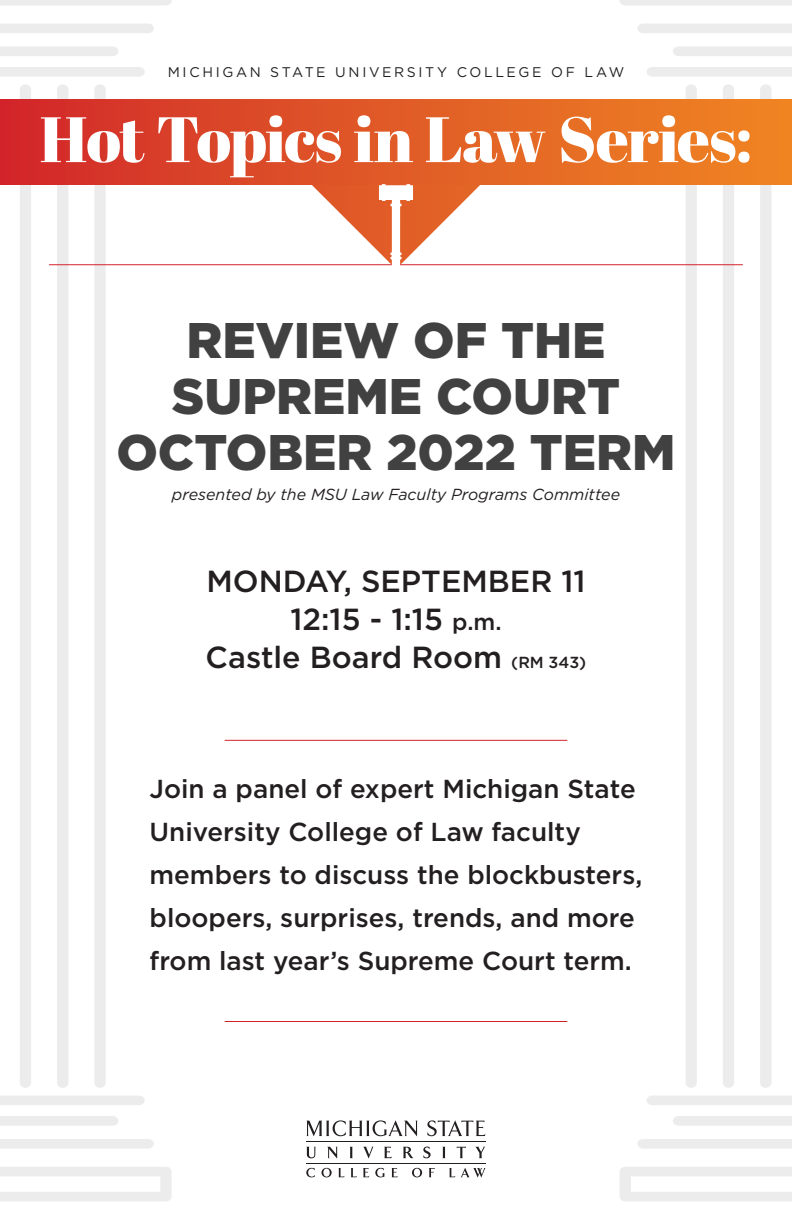
<style>
.page{position:relative;width:792px;height:1224px;background:#fff}
.page>*{position:absolute;margin:0;border:0;box-sizing:border-box;transform-origin:0 0}
.t1{font:64px "Abril Fatface";letter-spacing:-.025em;color:#fff}
.t2{font:900 50px/56px "Gotham";color:#414142;text-align:center}
.t3{font:500 30.5px "Gotham";color:#231f20}
.t4{font:500 26px/43px "Gotham";color:#231f20}
.t5{font:italic 16px "Gotham";color:#231f20}
.t6{font:14px "Gotham";letter-spacing:.19em;color:#231f20}
.s1{font-size:23px}
.s2{font-size:16px}
</style>
<div class="page">
<svg style="left:0;top:0;width:172px;height:5px"></svg>
<svg style="left:0;top:24px;width:154px;height:9px"></svg>
<svg style="left:0;top:47px;width:118px;height:9px"></svg>
<svg style="left:0;top:67px;width:145px;height:10px"></svg>
<svg style="left:0;top:1167px;width:172px;height:34px"></svg>
<div style="left:0;top:1139px;width:154px;height:10px;background:#ececec"></div>
<svg style="left:0;top:1116px;width:118px;height:10px"></svg>
<svg style="left:0;top:1096px;width:145px;height:9px"></svg>
<div style="left:20px;top:84px;width:11px;height:1004px;background:#ececec"></div>
<div style="left:57px;top:84px;width:11px;height:1004px;background:#ececec"></div>
<div style="left:94px;top:84px;width:12px;height:1004px;background:#ececec"></div>
<svg style="left:620px;top:0;width:172px;height:5px"></svg>
<svg style="left:637px;top:24px;width:155px;height:9px"></svg>
<svg style="left:673px;top:47px;width:119px;height:9px"></svg>
<svg style="left:647px;top:67px;width:145px;height:10px"></svg>
<svg style="left:620px;top:1167px;width:172px;height:34px"></svg>
<div style="left:637px;top:1139px;width:155px;height:10px;background:#ececec"></div>
<svg style="left:673px;top:1116px;width:119px;height:10px"></svg>
<svg style="left:647px;top:1096px;width:145px;height:9px"></svg>
<div style="left:686px;top:84px;width:11px;height:1004px;background:#ececec"></div>
<div style="left:723px;top:84px;width:11px;height:1004px;background:#ececec"></div>
<div style="left:760px;top:84px;width:11px;height:1004px;background:#ececec"></div>
<div style="left:0;top:99px;width:792px;height:86px;background:linear-gradient(to right,#d1292a,#ef8822)"></div>
<svg style="left:312px;top:184px;width:168px;height:82px"></svg>
<hr style="left:49px;top:264px;width:342px;height:1px;background:#d2232a">
<hr style="left:401px;top:264px;width:342px;height:1px;background:#d2232a">
<hr style="left:306px;top:1141px;width:179px;height:1px;background:#231f20">
<hr style="left:306px;top:1163px;width:179px;height:1px;background:#231f20">
<svg style="left:306px;top:1120px;width:112px;height:16px"></svg>
<svg style="left:427px;top:1120px;width:58px;height:16px"></svg>
<svg style="left:306px;top:1147px;width:10px;height:11px"></svg>
<svg style="left:327px;top:1147px;width:11px;height:12px"></svg>
<svg style="left:350px;top:1147px;width:3px;height:11px"></svg>
<svg style="left:363px;top:1147px;width:11px;height:12px"></svg>
<svg style="left:384px;top:1147px;width:8px;height:11px"></svg>
<svg style="left:403px;top:1147px;width:10px;height:11px"></svg>
<svg style="left:423px;top:1147px;width:8px;height:11px"></svg>
<svg style="left:442px;top:1147px;width:3px;height:11px"></svg>
<svg style="left:457px;top:1147px;width:9px;height:11px"></svg>
<svg style="left:475px;top:1147px;width:10px;height:11px"></svg>
<svg style="left:306px;top:1168px;width:9px;height:9px"></svg>
<svg style="left:321px;top:1168px;width:11px;height:9px"></svg>
<svg style="left:338px;top:1168px;width:6px;height:9px"></svg>
<svg style="left:351px;top:1168px;width:6px;height:9px"></svg>
<svg style="left:363px;top:1168px;width:6px;height:9px"></svg>
<svg style="left:375px;top:1168px;width:10px;height:9px"></svg>
<svg style="left:392px;top:1168px;width:6px;height:9px"></svg>
<svg style="left:412px;top:1168px;width:10px;height:9px"></svg>
<svg style="left:429px;top:1168px;width:6px;height:9px"></svg>
<svg style="left:449px;top:1168px;width:6px;height:9px"></svg>
<svg style="left:461px;top:1168px;width:25px;height:10px"></svg>
<hr style="left:225px;top:740px;width:342px;height:1px;background:#d2232a">
<hr style="left:225px;top:1021px;width:342px;height:1px;background:#d2232a">
<p class="t6" style="left:168px;top:63px;width:458px">MICHIGAN STATE UNIVERSITY COLLEGE OF LAW</p>
<p class="t1" style="left:40px;top:94px;width:714px">Hot Topics in Law Series:</p>
<p class="t2" style="left:116px;top:312px;width:561px">REVIEW OF THE<br>SUPREME COURT<br>OCTOBER 2022 TERM</p>
<p class="t5" style="left:172px;top:484px;width:450px">presented by the MSU Law Faculty Programs Committee</p>
<p class="t3" style="left:206px;top:561px;width:381px">MONDAY, SEPTEMBER 11</p>
<p class="t3" style="left:290px;top:599px;width:213px">12:15 - 1:15 <span class="s1">p.m.</span></p>
<p class="t3" style="left:206px;top:637px;width:382px">Castle Board Room <span class="s2">(RM 343)</span></p>
<p class="t4" style="left:150px;top:767px;width:494px">Join a panel of expert Michigan State University College of Law faculty members to discuss the blockbusters, bloopers, surprises, trends, and more from last year’s Supreme Court term.</p>
</div>
